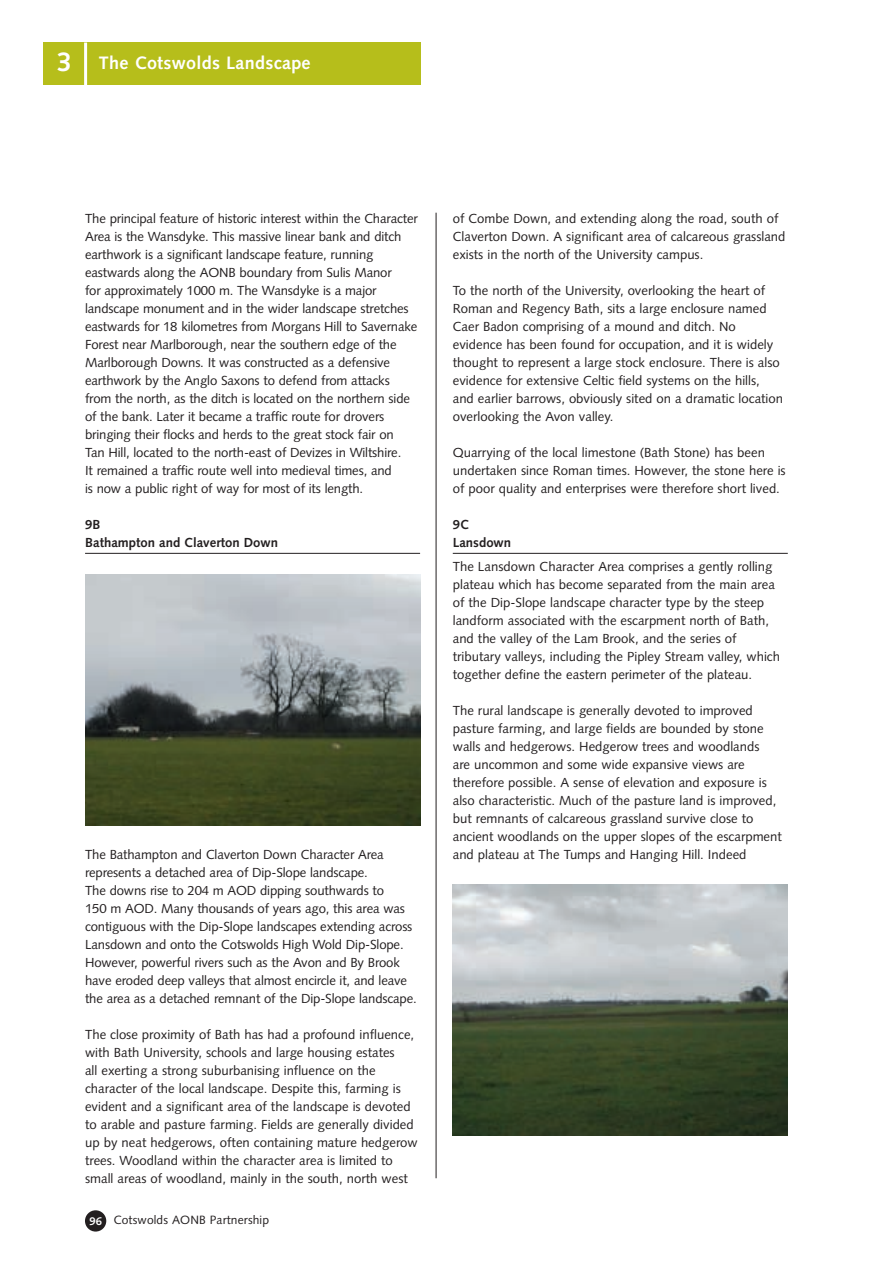
<style>
.page{position:relative;width:893px;height:1262px;background:#fff}
.page>*{position:absolute;margin:0;border:0;box-sizing:border-box;transform-origin:0 0}
.t1{font:700 18px "Syntax";letter-spacing:.015em;color:#fff}
.t2{font:13.2px/18px "Syntax";color:#231f20}
.t3{font:700 13.2px/18px "Syntax";color:#231f20}
.t4{font:12px "Syntax";letter-spacing:.01em;color:#231f20}
.s1{font-size:27px}
.s2{font-weight:700;font-size:11.25px;color:#fff}
</style>
<div class="page">
<hr style="left:85px;top:553px;width:335px;height:1px;background:#231f20">
<hr style="left:453px;top:553px;width:334px;height:1px;background:#231f20">
<div style="left:85px;top:1210px;width:21px;height:21px;background:#231f20;border-radius:50%"></div>
<div style="left:43px;top:43px;width:377px;height:42px;background:#b6be1b"></div>
<hr style="left:84px;top:43px;width:3px;height:42px;background:#fff">
<hr style="left:436px;top:213px;width:1px;height:965px;background:#231f20">
<img style="left:85px;top:574px;width:335px;height:251px">
<img style="left:453px;top:884px;width:334px;height:251px">
<h1 class="t1" style="left:57px;top:55px;width:255px"><span class="s1">3</span> The Cotswolds Landscape</h1>
<p class="t2" style="left:85px;top:210px;width:334px">The principal feature of historic interest within the Character Area is the Wansdyke. This massive linear bank and ditch earthwork is a significant landscape feature, running eastwards along the AONB boundary from Sulis Manor<br>for approximately 1000 m. The Wansdyke is a major landscape monument and in the wider landscape stretches eastwards for 18 kilometres from Morgans Hill to Savernake Forest near Marlborough, near the southern edge of the Marlborough Downs. It was constructed as a defensive earthwork by the Anglo Saxons to defend from attacks from the north, as the ditch is located on the northern side of the bank. Later it became a traffic route for drovers bringing their flocks and herds to the great stock fair on<br>Tan Hill, located to the north-east of Devizes in Wiltshire.<br>It remained a traffic route well into medieval times, and<br>is now a public right of way for most of its length.</p>
<p class="t3" style="left:85px;top:516px;width:194px">9B<br>Bathampton and Claverton Down</p>
<p class="t2" style="left:85px;top:847px;width:333px">The Bathampton and Claverton Down Character Area represents a detached area of Dip-Slope landscape.<br>The downs rise to 204 m AOD dipping southwards to<br>150 m AOD. Many thousands of years ago, this area was contiguous with the Dip-Slope landscapes extending across Lansdown and onto the Cotswolds High Wold Dip-Slope.<br>However, powerful rivers such as the Avon and By Brook have eroded deep valleys that almost encircle it, and leave the area as a detached remnant of the Dip-Slope landscape.</p>
<p class="t2" style="left:85px;top:1027px;width:334px">The close proximity of Bath has had a profound influence, with Bath University, schools and large housing estates<br>all exerting a strong suburbanising influence on the character of the local landscape. Despite this, farming is evident and a significant area of the landscape is devoted to arable and pasture farming. Fields are generally divided up by neat hedgerows, often containing mature hedgerow trees. Woodland within the character area is limited to small areas of woodland, mainly in the south, north west</p>
<p class="t4" style="left:89px;top:1215px;width:181px"><span class="s2">96</span> Cotswolds AONB Partnership</p>
<p class="t2" style="left:453px;top:210px;width:334px">of Combe Down, and extending along the road, south of<br>Claverton Down. A significant area of calcareous grassland exists in the north of the University campus.</p>
<p class="t2" style="left:453px;top:282px;width:332px">To the north of the University, overlooking the heart of Roman and Regency Bath, sits a large enclosure named Caer Badon comprising of a mound and ditch. No evidence has been found for occupation, and it is widely thought to represent a large stock enclosure. There is also evidence for extensive Celtic field systems on the hills, and earlier barrows, obviously sited on a dramatic location overlooking the Avon valley.</p>
<p class="t2" style="left:453px;top:444px;width:334px">Quarrying of the local limestone (Bath Stone) has been undertaken since Roman times. However, the stone here is of poor quality and enterprises were therefore short lived.</p>
<p class="t3" style="left:453px;top:516px;width:60px">9C<br>Lansdown</p>
<p class="t2" style="left:453px;top:559px;width:329px">The Lansdown Character Area comprises a gently rolling plateau which has become separated from the main area of the Dip-Slope landscape character type by the steep landform associated with the escarpment north of Bath, and the valley of the Lam Brook, and the series of tributary valleys, including the Pipley Stream valley, which together define the eastern perimeter of the plateau.</p>
<p class="t2" style="left:453px;top:703px;width:330px">The rural landscape is generally devoted to improved pasture farming, and large fields are bounded by stone walls and hedgerows. Hedgerow trees and woodlands<br>are uncommon and some wide expansive views are therefore possible. A sense of elevation and exposure is also characteristic. Much of the pasture land is improved, but remnants of calcareous grassland survive close to ancient woodlands on the upper slopes of the escarpment and plateau at The Tumps and Hanging Hill. Indeed</p>
</div>
